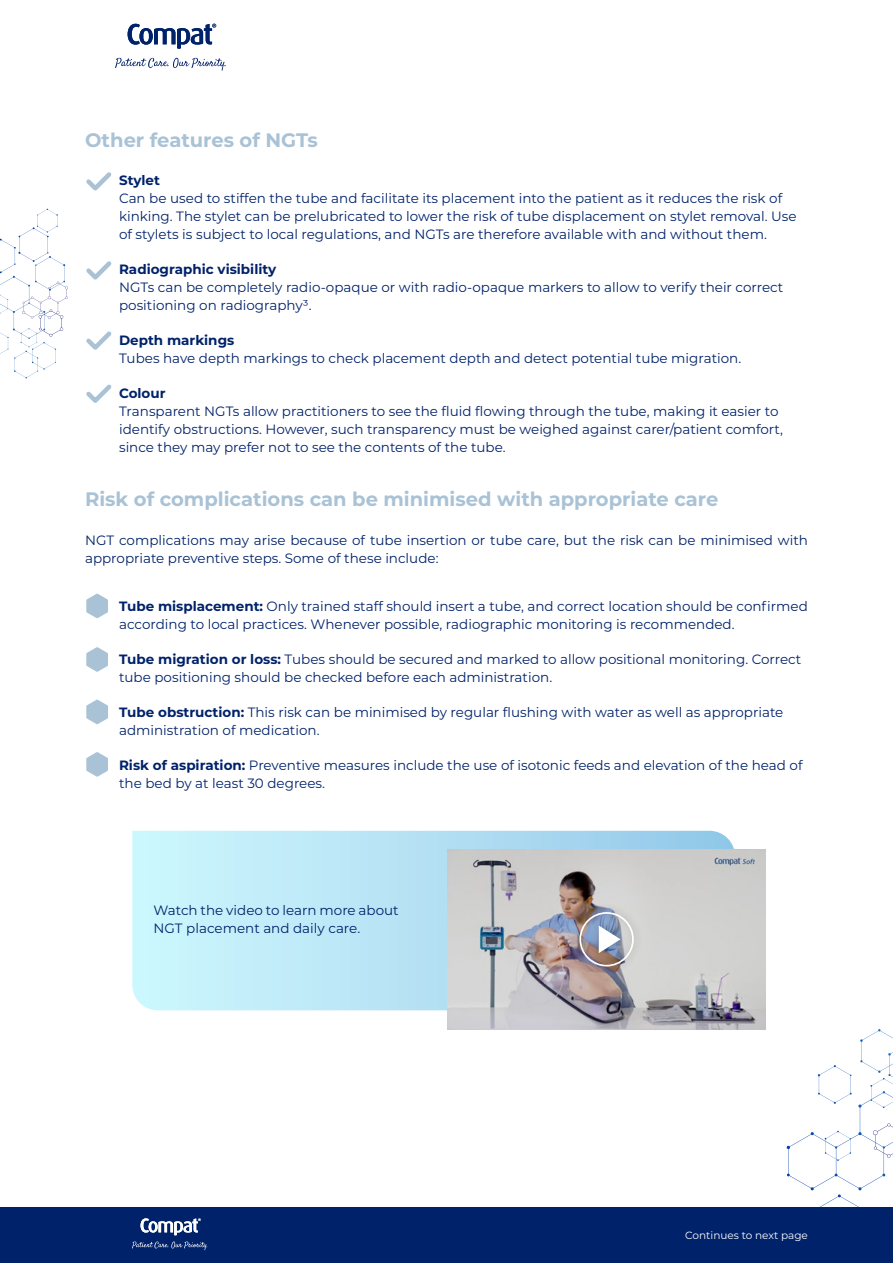
<style>
.page{position:relative;width:893px;height:1263px;background:#fff}
.page>*{position:absolute;margin:0;border:0;box-sizing:border-box;transform-origin:0 0}
.t1{font:700 19.5px "Montserrat";color:#a9c2d5}
.t2{font:13.5px/18px "Montserrat";color:#00226a}
.t3{font:700 13.5px "Montserrat";color:#00226a}
.t4{font:10.5px "Montserrat";color:#fff}
.s1{font-weight:700}
</style>
<div class="page">
<svg style="left:787px;top:1029px;width:106px;height:179px"></svg>
<div style="left:0;top:1208px;width:893px;height:55px;background:#00226a"></div>
<svg style="left:0;top:209px;width:68px;height:169px"></svg>
<svg style="left:115px;top:58px;width:111px;height:13px"></svg>
<svg style="left:128px;top:24px;width:88px;height:25px"></svg>
<svg style="left:132px;top:1241px;width:75px;height:9px"></svg>
<svg style="left:141px;top:1218px;width:60px;height:17px"></svg>
<svg style="left:86px;top:172px;width:26px;height:19px"></svg>
<svg style="left:86px;top:261px;width:26px;height:19px"></svg>
<svg style="left:86px;top:331px;width:26px;height:19px"></svg>
<svg style="left:86px;top:384px;width:26px;height:19px"></svg>
<svg style="left:86px;top:594px;width:22px;height:24px"></svg>
<svg style="left:86px;top:647px;width:22px;height:25px"></svg>
<svg style="left:86px;top:700px;width:22px;height:24px"></svg>
<svg style="left:86px;top:752px;width:22px;height:25px"></svg>
<svg style="left:132px;top:831px;width:602px;height:179px;background:#bde9f7"></svg>
<img style="left:447px;top:849px;width:319px;height:180px">
<div style="left:570px;top:903px;width:73px;height:73px;background:#000;opacity:.3"></div>
<svg style="left:579px;top:912px;width:55px;height:54px"></svg>
<h1 class="t1" style="left:85px;top:126px;width:234px">Other features of NGTs</h1>
<p class="t3" style="left:119px;top:171px;width:42px">Stylet</p>
<p class="t2" style="left:119px;top:189px;width:679px">Can be used to stiffen the tube and facilitate its placement into the patient as it reduces the risk of kinking. The stylet can be prelubricated to lower the risk of tube displacement on stylet removal. Use of stylets is subject to local regulations, and NGTs are therefore available with and without them.</p>
<p class="t3" style="left:119px;top:260px;width:159px">Radiographic visibility</p>
<p class="t2" style="left:119px;top:278px;width:666px">NGTs can be completely radio-opaque or with radio-opaque markers to allow to verify their correct positioning on radiography3.</p>
<p class="t3" style="left:119px;top:331px;width:117px">Depth markings</p>
<p class="t2" style="left:119px;top:349px;width:624px">Tubes have depth markings to check placement depth and detect potential tube migration.</p>
<p class="t3" style="left:119px;top:384px;width:48px">Colour</p>
<p class="t2" style="left:119px;top:402px;width:665px">Transparent NGTs allow practitioners to see the fluid flowing through the tube, making it easier to identify obstructions. However, such transparency must be weighed against carer/patient comfort, since they may prefer not to see the contents of the tube.</p>
<h1 class="t1" style="left:85px;top:485px;width:635px">Risk of complications can be minimised with appropriate care</h1>
<p class="t2" style="left:85px;top:530px;width:724px">NGT complications may arise because of tube insertion or tube care, but the risk can be minimised with appropriate preventive steps. Some of these include:</p>
<p class="t2" style="left:119px;top:596px;width:690px"><span class="s1">Tube misplacement:</span> Only trained staff should insert a tube, and correct location should be confirmed according to local practices. Whenever possible, radiographic monitoring is recommended.</p>
<p class="t2" style="left:119px;top:649px;width:684px"><span class="s1">Tube migration or loss:</span> Tubes should be secured and marked to allow positional monitoring. Correct tube positioning should be checked before each administration.</p>
<p class="t2" style="left:119px;top:702px;width:666px"><span class="s1">Tube obstruction:</span> This risk can be minimised by regular flushing with water as well as appropriate administration of medication.</p>
<p class="t2" style="left:119px;top:755px;width:685px"><span class="s1">Risk of aspiration:</span> Preventive measures include the use of isotonic feeds and elevation of the head of the bed by at least 30 degrees.</p>
<p class="t2" style="left:154px;top:901px;width:247px">Watch the video to learn more about<br>NGT placement and daily care.</p>
<p class="t4" style="left:685px;top:1227px;width:124px">Continues to next page</p>
</div>
